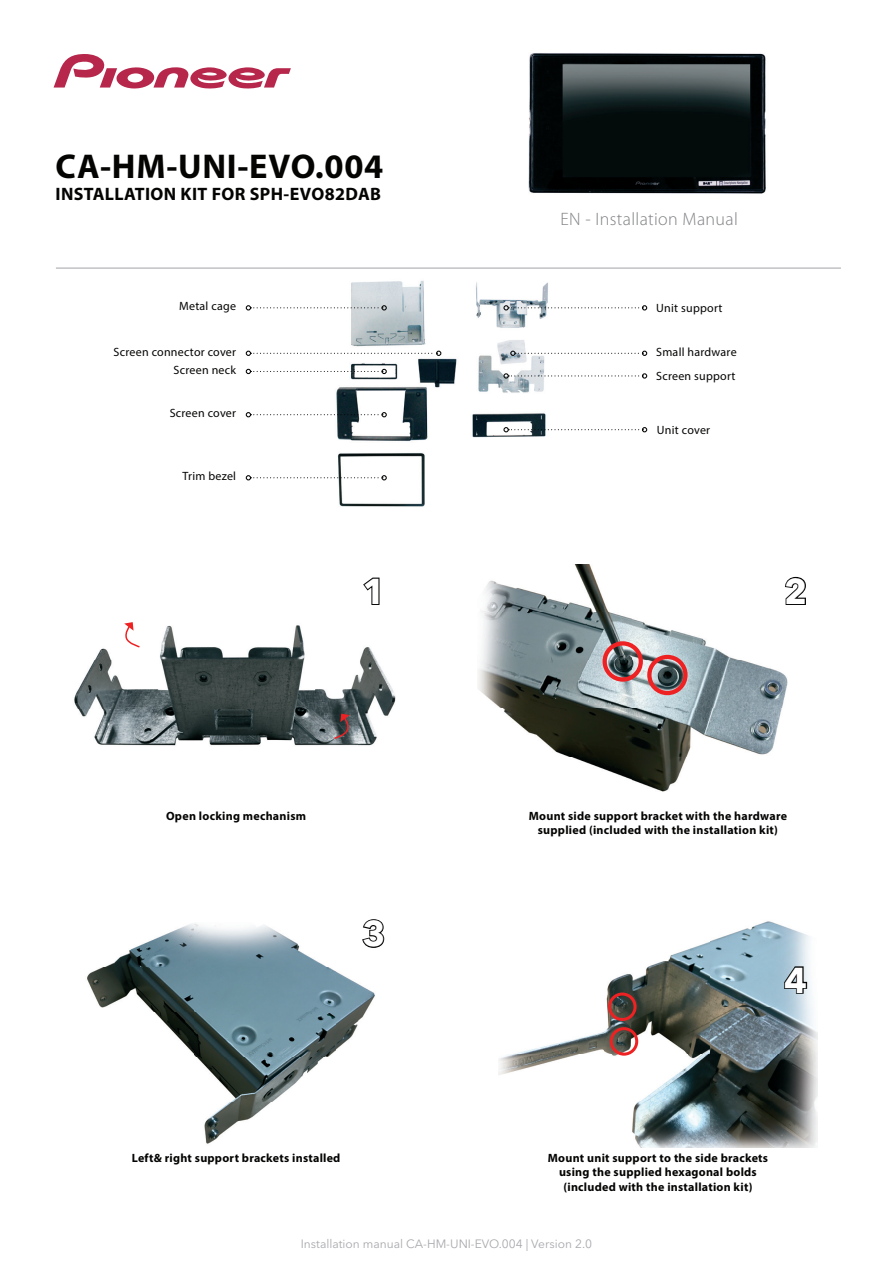
<style>
.page{position:relative;width:893px;height:1263px;background:#fff}
.page>*{position:absolute;margin:0;border:0;box-sizing:border-box;transform-origin:0 0}
.t1{font:700 35.7px "Avenir Next LT Pro";color:#fff}
.t2{font:700 34.5px "Myriad Pro";letter-spacing:.02em;color:#040503}
.t3{font:700 18px "Myriad Pro";letter-spacing:.02em;color:#040503}
.t4{font:300 18px "Myriad Pro";letter-spacing:.02em;color:#808285}
.t5{font:700 12px/14.4px "Myriad Pro";letter-spacing:.02em;color:#040503;text-align:center}
.t6{font:12px "Myriad Pro";letter-spacing:.02em;color:#040503}
.t7{font:12px "Avenir Next LT Pro";color:#a8a9ad}
</style>
<div class="page">
<img style="left:74px;top:625px;width:322px;height:121px">
<img style="left:87px;top:923px;width:288px;height:221px">
<img style="left:478px;top:564px;width:310px;height:228px">
<img style="left:498px;top:921px;width:319px;height:227px">
<svg style="left:54px;top:54px;width:237px;height:34px"></svg>
<hr style="left:56px;top:268px;width:785px;height:1px;background:#a8a9ad">
<svg style="left:363px;top:577px;width:17px;height:28px"></svg>
<svg style="left:784px;top:576px;width:22px;height:30px"></svg>
<svg style="left:783px;top:965px;width:25px;height:30px"></svg>
<svg style="left:361px;top:919px;width:24px;height:30px"></svg>
<img style="left:336px;top:280px;width:212px;height:161px">
<svg style="left:246px;top:305px;width:141px;height:5px"></svg>
<svg style="left:503px;top:305px;width:144px;height:5px"></svg>
<svg style="left:246px;top:369px;width:141px;height:5px"></svg>
<svg style="left:246px;top:351px;width:195px;height:5px"></svg>
<svg style="left:503px;top:373px;width:144px;height:6px"></svg>
<svg style="left:510px;top:351px;width:137px;height:5px"></svg>
<svg style="left:246px;top:412px;width:141px;height:5px"></svg>
<svg style="left:503px;top:427px;width:144px;height:5px"></svg>
<div style="left:603px;top:641px;width:40px;height:41px;border:4px solid #ee2123;border-radius:50%"></div>
<div style="left:647px;top:655px;width:41px;height:40px;border:4px solid #ee2123;border-radius:50%"></div>
<div style="left:610px;top:1027px;width:28px;height:29px;border:3px solid #ee2123;border-radius:50%"></div>
<div style="left:608px;top:992px;width:29px;height:29px;border:3px solid #ee2123;border-radius:50%"></div>
<svg style="left:333px;top:714px;width:18px;height:26px"></svg>
<svg style="left:123px;top:622px;width:18px;height:26px"></svg>
<img style="left:528px;top:53px;width:238px;height:141px">
<img style="left:338px;top:453px;width:87px;height:54px">
<svg style="left:246px;top:475px;width:141px;height:5px"></svg>
<h2 class="t2" style="left:56px;top:144px;width:329px">CA-HM-UNI-EVO.004</h2>
<h3 class="t3" style="left:56px;top:182px;width:327px">INSTALLATION KIT FOR SPH-EVO82DAB</h3>
<h3 class="t4" style="left:560px;top:209px;width:179px">EN - Installation Manual</h3>
<p class="t6" style="left:179px;top:299px;width:58px">Metal cage</p>
<p class="t6" style="left:656px;top:301px;width:68px">Unit support</p>
<p class="t6" style="left:114px;top:344px;width:124px">Screen connector cover</p>
<p class="t6" style="left:656px;top:345px;width:82px">Small hardware</p>
<p class="t6" style="left:174px;top:363px;width:64px">Screen neck</p>
<p class="t6" style="left:170px;top:406px;width:68px">Screen cover</p>
<p class="t6" style="left:656px;top:369px;width:81px">Screen support</p>
<p class="t6" style="left:182px;top:469px;width:55px">Trim bezel</p>
<p class="t6" style="left:657px;top:422px;width:55px">Unit cover</p>
<h1 class="t1" style="left:362px;top:569px;width:25px">1</h1>
<h1 class="t1" style="left:784px;top:569px;width:25px">2</h1>
<p class="t5" style="left:166px;top:808px;width:142px">Open locking mechanism</p>
<h1 class="t1" style="left:362px;top:912px;width:25px">3</h1>
<p class="t5" style="left:132px;top:1150px;width:210px">Left&amp; right support brackets installed</p>
<p class="t5" style="left:529px;top:808px;width:260px">Mount side support bracket with the hardware supplied (included with the installation kit)</p>
<h1 class="t1" style="left:784px;top:958px;width:25px">4</h1>
<p class="t5" style="left:548px;top:1150px;width:222px">Mount unit support to the side brackets using the supplied hexagonal bolds (included with the installation kit)</p>
<p class="t7" style="left:301px;top:1236px;width:293px">Installation manual CA-HM-UNI-EVO.004 | Version 2.0</p>
</div>
